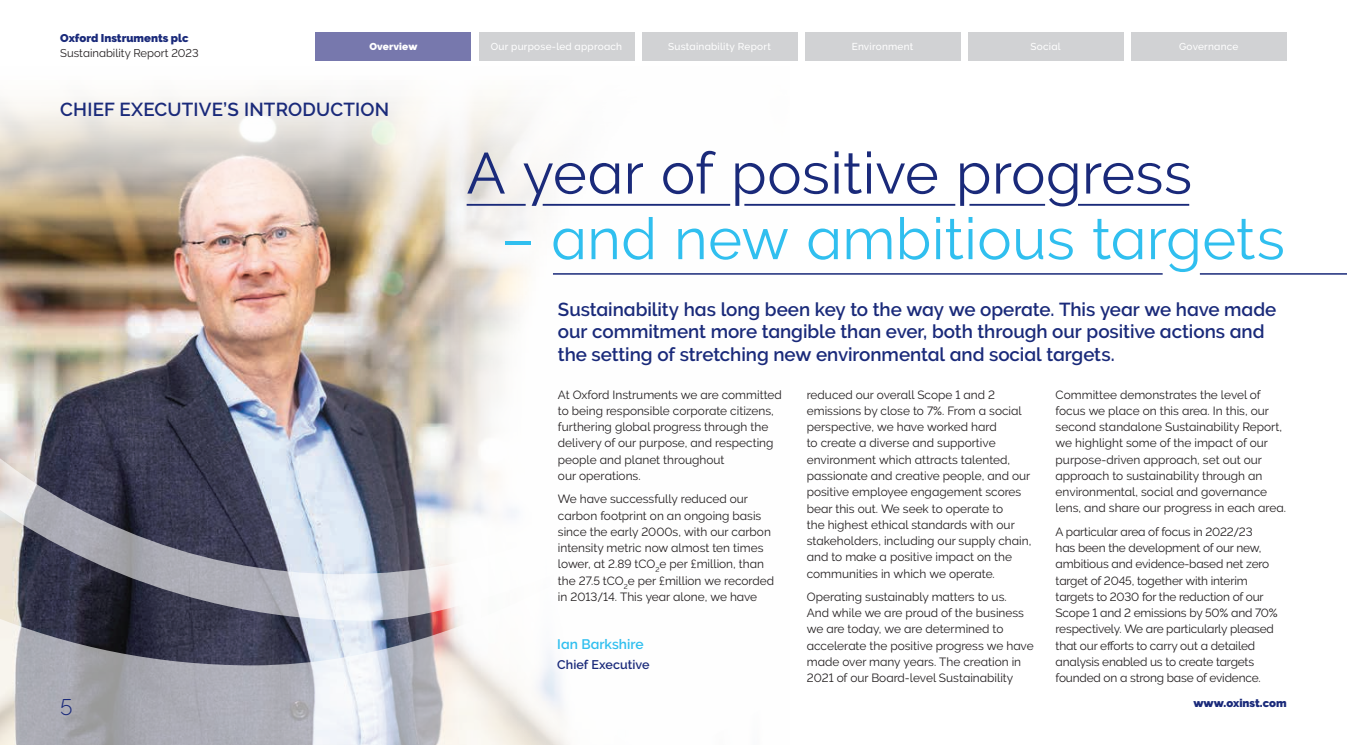
<style>
.page{position:relative;width:1347px;height:745px;background:#fff}
.page>*{position:absolute;margin:0;border:0;box-sizing:border-box;transform-origin:0 0}
.t1{font:57.75px "Oxford Raleway Regular";letter-spacing:.005em;color:#1a2a7a}
.t2{font:57.75px "Oxford Raleway Regular";letter-spacing:.005em;color:#30bfef}
.t3{font:22.5px "Oxford Raleway Light";color:#1a2a7a}
.t4{font:700 18.75px/22.5px "Oxford Raleway Semi";letter-spacing:-.005em;color:#1a2a7a}
.t5{font:700 13.75px "Oxford Raleway Semi";color:#30bfef}
.t6{font:700 12.5px "Oxford Raleway Semi";color:#1a2a7a}
.t7{font:11.88px/16.2px "Oxford Raleway Regular";color:#231f20}
.t8{font:11.25px "Oxford Raleway Black";color:#1a2a7a}
.t9{font:11.25px "Oxford Raleway Regular";color:#231f20}
.t10{font:10px "Oxford Raleway Medium";letter-spacing:.025em;color:#fff}
.t11{font:10px "Oxford Raleway Black";letter-spacing:.01em;color:#fff}
</style>
<div class="page">
<img style="left:0;top:60px;width:407px;height:684px">
<svg style="left:407px;top:32px;width:574px;height:712px"></svg>
<hr style="left:466px;top:204px;width:59px;height:2px;background:#1a2a7a">
<hr style="left:553px;top:273px;width:609px;height:1px;background:#1a2a7a">
<hr style="left:1199px;top:273px;width:147px;height:1px;background:#1a2a7a">
<hr style="left:542px;top:204px;width:188px;height:2px;background:#1a2a7a">
<hr style="left:744px;top:204px;width:211px;height:2px;background:#1a2a7a">
<hr style="left:969px;top:204px;width:76px;height:2px;background:#1a2a7a">
<hr style="left:1078px;top:204px;width:111px;height:2px;background:#1a2a7a">
<div style="left:1130px;top:32px;width:156px;height:28px;background:#d1d2d4"></div>
<div style="left:967px;top:32px;width:156px;height:28px;background:#d1d2d4"></div>
<div style="left:804px;top:32px;width:156px;height:28px;background:#d1d2d4"></div>
<div style="left:641px;top:32px;width:156px;height:28px;background:#d1d2d4"></div>
<div style="left:478px;top:32px;width:156px;height:28px;background:#d1d2d4"></div>
<div style="left:315px;top:32px;width:156px;height:28px;background:#7778ad"></div>
<p class="t8" style="left:60px;top:31px;width:130px">Oxford Instruments plc</p>
<p class="t9" style="left:60px;top:46px;width:140px">Sustainability Report 2023</p>
<p class="t11" style="left:369px;top:40px;width:49px">Overview</p>
<p class="t10" style="left:491px;top:40px;width:133px">Our purpose-led approach</p>
<p class="t10" style="left:668px;top:40px;width:104px">Sustainability Report</p>
<p class="t10" style="left:852px;top:40px;width:63px">Environment</p>
<p class="t10" style="left:1030px;top:40px;width:32px">Social</p>
<p class="t10" style="left:1179px;top:40px;width:61px">Governance</p>
<h3 class="t4" style="left:60px;top:98px;width:330px">CHIEF EXECUTIVE’S INTRODUCTION</h3>
<h1 class="t1" style="left:466px;top:139px;width:727px">A year of positive progress</h1>
<h1 class="t2" style="left:501px;top:205px;width:785px">– and new ambitious targets</h1>
<h3 class="t4" style="left:558px;top:298px;width:720px">Sustainability has long been key to the way we operate. This year we have made our commitment more tangible than ever, both through our positive actions and the setting of stretching new environmental and social targets.</h3>
<p class="t7" style="left:558px;top:386px;width:225px">At Oxford Instruments we are committed to being responsible corporate citizens, furthering global progress through the delivery of our purpose, and respecting people and planet throughout<br>our operations.</p>
<p class="t7" style="left:558px;top:490px;width:218px">We have successfully reduced our carbon footprint on an ongoing basis since the early 2000s, with our carbon intensity metric now almost ten times lower, at 2.89 tCO<sub>2</sub>e per £million, than the 27.5 tCO<sub>2</sub>e per £million we recorded in 2013/14. This year alone, we have</p>
<p class="t7" style="left:1055px;top:386px;width:232px">Committee demonstrates the level of focus we place on this area. In this, our second standalone Sustainability Report, we highlight some of the impact of our purpose-driven approach, set out our approach to sustainability through an environmental, social and governance lens, and share our progress in each area.</p>
<p class="t7" style="left:1055px;top:523px;width:224px">A particular area of focus in 2022/23<br>has been the development of our new, ambitious and evidence-based net zero target of 2045, together with interim targets to 2030 for the reduction of our Scope 1 and 2 emissions by 50% and 70% respectively. We are particularly pleased that our efforts to carry out a detailed analysis enabled us to create targets founded on a strong base of evidence.</p>
<p class="t7" style="left:806px;top:386px;width:226px">reduced our overall Scope 1 and 2 emissions by close to 7%. From a social perspective, we have worked hard<br>to create a diverse and supportive environment which attracts talented, passionate and creative people, and our positive employee engagement scores bear this out. We seek to operate to<br>the highest ethical standards with our stakeholders, including our supply chain, and to make a positive impact on the communities in which we operate.</p>
<p class="t7" style="left:806px;top:588px;width:228px">Operating sustainably matters to us.<br>And while we are proud of the business we are today, we are determined to accelerate the positive progress we have made over many years. The creation in 2021 of our Board-level Sustainability</p>
<p class="t5" style="left:557px;top:636px;width:88px">Ian Barkshire</p>
<p class="t6" style="left:557px;top:657px;width:94px">Chief Executive</p>
<h2 class="t3" style="left:60px;top:693px;width:14px">5</h2>
<p class="t8" style="left:1193px;top:696px;width:95px">www.oxinst.com</p>
</div>
